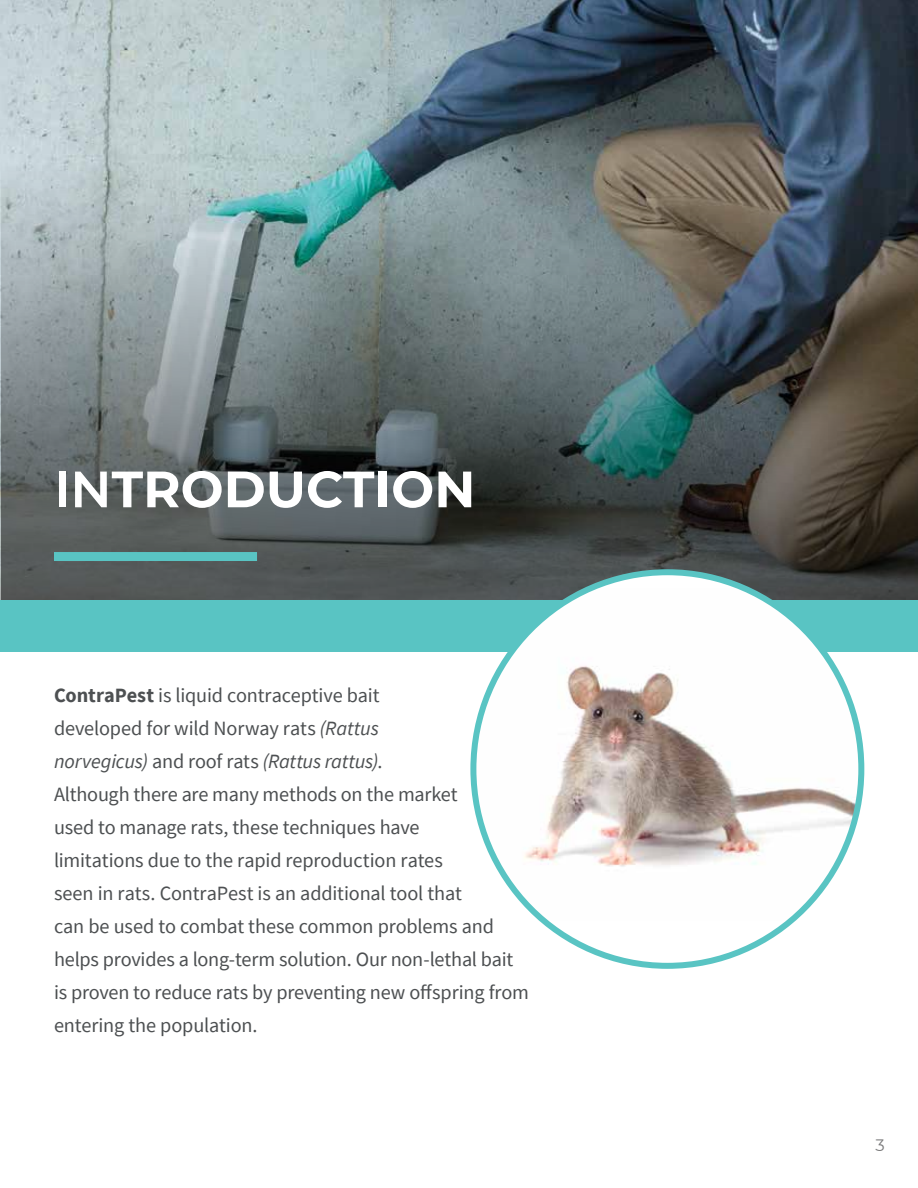
<style>
.page{position:relative;width:918px;height:1188px;background:#fff}
.page>*{position:absolute;margin:0;border:0;box-sizing:border-box;transform-origin:0 0}
.t1{font:700 51px "Montserrat";color:#fff}
.t2{font:20.25px/33px "Source Sans Pro";letter-spacing:-.01em;color:#4d5052}
.t3{font:16.5px "Montserrat";color:#7a7a7b}
.s1{font-weight:600}
.s2{font-weight:700}
.s3{font-style:italic}
</style>
<div class="page">
<img style="left:1px;top:0;width:917px;height:96px">
<img style="left:1px;top:96px;width:917px;height:504px">
<div style="left:1px;top:600px;width:917px;height:52px;background:#59c4c3"></div>
<svg style="left:473px;top:572px;width:388px;height:394px"></svg>
<img style="left:473px;top:589px;width:388px;height:332px">
<div style="left:54px;top:552px;width:203px;height:9px;background:#59c4c3"></div>
<h1 class="t1" style="left:54px;top:452px;width:423px"><span class="s1">IN</span>TRODUCTION</h1>
<p class="t2" style="left:54px;top:679px;width:477px"><span class="s2">ContraPest</span> is liquid contraceptive bait<br>developed for wild Norway rats <span class="s3">(Rattus<br>norvegicus)</span> and roof rats <span class="s3">(Rattus rattus)</span>.<br>Although there are many methods on the market<br>used to manage rats, these techniques have<br>limitations due to the rapid reproduction rates<br>seen in rats. ContraPest is an additional tool that<br>can be used to combat these common problems and helps provides a long-term solution. Our non-lethal bait is proven to reduce rats by preventing new offspring from entering the population.</p>
<p class="t3" style="left:876px;top:1134px;width:11px">3</p>
</div>
